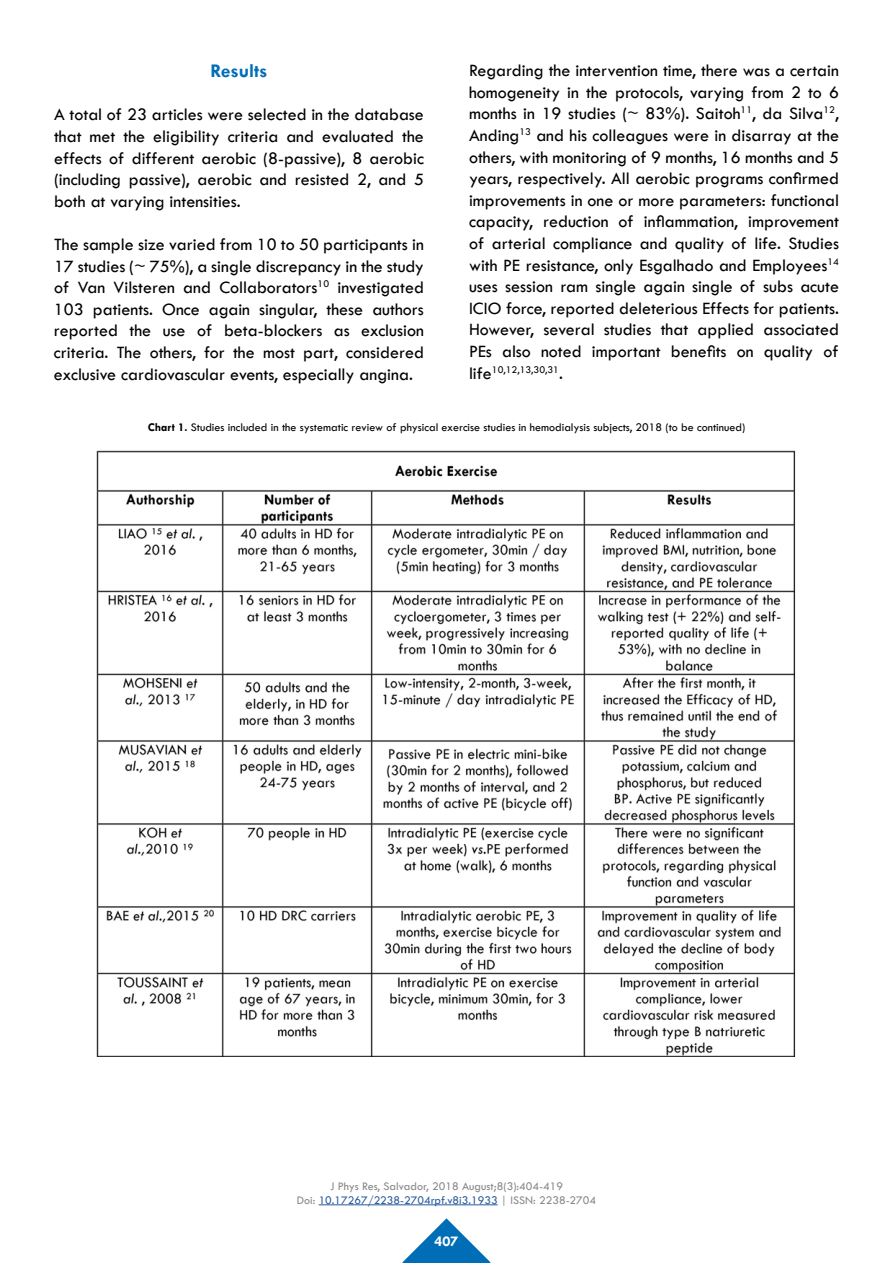
<style>
.page{position:relative;width:893px;height:1263px;background:#fff}
.page>*{position:absolute;margin:0;border:0;box-sizing:border-box;transform-origin:0 0}
.t1{font:700 19.5px "Tw Cen";color:#006eb7}
.t2{font:18px/21.6px "Tw Cen";color:#000;text-align:justify}
.t3{font:700 15px "Tw Cen";color:#fff}
.t4{font:12px "Tw Cen";color:#000}
.t5{font:12px/14.4px "Tw Cen";color:#878787;text-align:center}
.t6{font:10.5px "Tw Cen";color:#000}
.s1{font-size:18px}
.s2{font-weight:700}
.s3{color:#275b9b}
</style>
<div class="page">
<svg style="left:402px;top:1218px;width:89px;height:45px"></svg>
<hr style="left:319px;top:1204px;width:179px;height:1px;background:#275b9b">
<img style="left:96px;top:450px;width:700px;height:607px">
<p class="t1" style="left:210px;top:59px;width:59px">Results</p>
<p class="t2" style="left:54px;top:104px;width:371px">A total of 23 articles were selected in the database that met the eligibility criteria and evaluated the effects of different aerobic (8-passive), 8 aerobic (including passive), aerobic and resisted 2, and 5 both at varying intensities.</p>
<p class="t2" style="left:54px;top:233px;width:371px">The sample size varied from 10 to 50 participants in 17 studies (~ 75%), a single discrepancy in the study of Van Vilsteren and Collaborators<sup>10</sup> investigated 103 patients. Once again singular, these authors reported the use of beta-blockers as exclusion criteria. The others, for the most part, considered exclusive cardiovascular events, especially angina.</p>
<p class="t2" style="left:469px;top:60px;width:371px">Regarding the intervention time, there was a certain homogeneity in the protocols, varying from 2 to 6 months in 19 studies (~ 83%). Saitoh<sup>11</sup>, da Silva<sup>12</sup>, Anding<sup>13</sup> and his colleagues were in disarray at the others, with monitoring of 9 months, 16 months and 5 years, respectively. All aerobic programs confirmed improvements in one or more parameters: functional capacity, reduction of inflammation, improvement of arterial compliance and quality of life. Studies with PE resistance, only Esgalhado and Employees<sup>14 </sup>uses session ram single again single of subs acute ICIO force, reported deleterious Effects for patients.<br>However, several studies that applied associated PEs also noted important benefits on quality of</p>
<p class="t6" style="left:469px;top:363px;width:95px"><span class="s1">life</span>10,12,13,30,31<span class="s1">.</span></p>
<p class="t4" style="left:148px;top:420px;width:599px"><span class="s2">Chart 1.</span> Studies included in the systematic review of physical exercise studies in hemodialysis subjects, 2018 (to be continued)</p>
<p class="t5" style="left:297px;top:1178px;width:301px">J Phys Res, Salvador, 2018 August;8(3):404-419<br>Doi: <span class="s3">10.17267/2238-2704rpf.v8i3.1933</span> | ISSN: 2238-2704</p>
<p class="t3" style="left:435px;top:1232px;width:25px">407</p>
</div>
